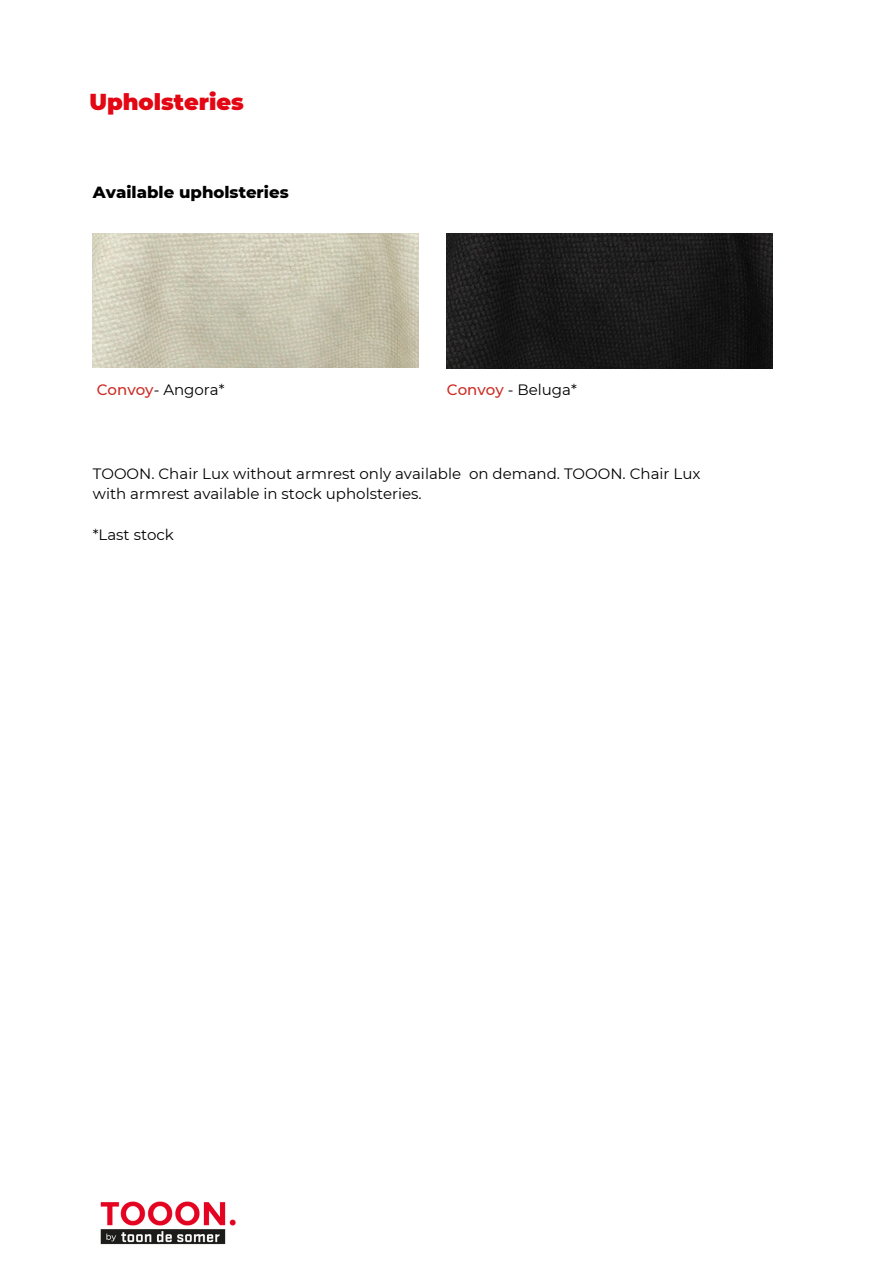
<style>
.page{position:relative;width:894px;height:1264px;background:#fff}
.page>*{position:absolute;margin:0;border:0;box-sizing:border-box;transform-origin:0 0}
.t1{font:900 22.5px "Montserrat";color:#e30613}
.t2{font:800 16.5px "Montserrat";color:#000}
.t3{font:15px/20.2px "Montserrat";color:#000}
.s1{font-weight:500;color:#cc2c24}
</style>
<div class="page">
<img style="left:93px;top:233px;width:325px;height:134px">
<img style="left:447px;top:233px;width:325px;height:135px">
<img style="left:100px;top:1201px;width:136px;height:44px">
<h1 class="t1" style="left:89px;top:88px;width:156px">Upholsteries</h1>
<p class="t2" style="left:93px;top:182px;width:197px">Available upholsteries</p>
<p class="t3" style="left:97px;top:380px;width:129px"><span class="s1">Convoy</span>- Angora*</p>
<p class="t3" style="left:447px;top:380px;width:131px"><span class="s1">Convoy</span> - Beluga*</p>
<p class="t3" style="left:93px;top:463px;width:609px">TOOON. Chair Lux without armrest only available on demand. TOOON. Chair Lux with armrest available in stock upholsteries.</p>
<p class="t3" style="left:93px;top:524px;width:83px">*Last stock</p>
</div>
